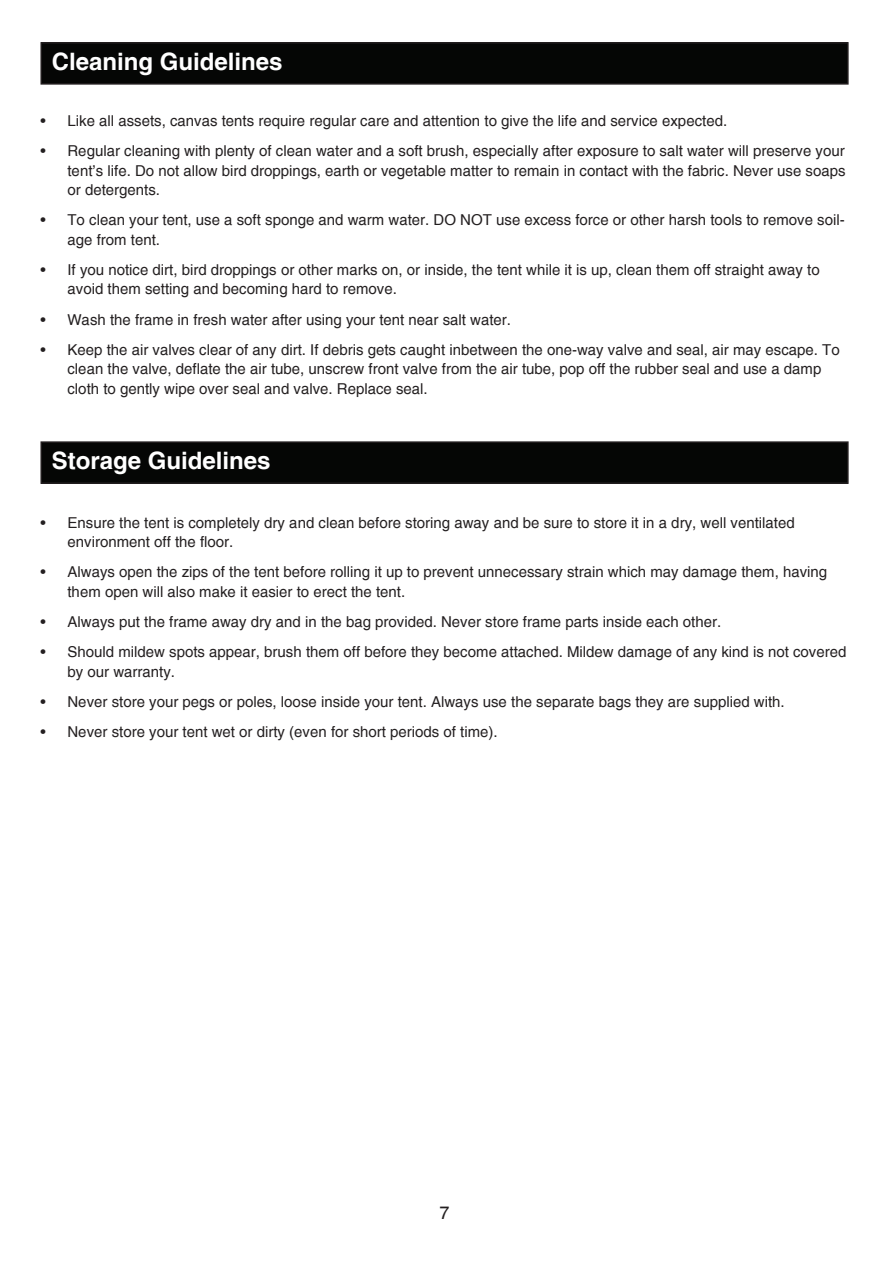
<style>
.page{position:relative;width:893px;height:1269px;background:#fff}
.page>*{position:absolute;margin:0;border:0;box-sizing:border-box;transform-origin:0 0}
.t1{font:700 24px "Helvetica";color:#fff}
.t2{font:18px "Helvetica";color:#231f20}
.t3{font:15px/19.5px "Helvetica";color:#231f20}
</style>
<div class="page">
<div style="left:41px;top:442px;width:807px;height:41px;background:#050605"></div>
<div style="left:40px;top:441px;width:808px;height:43px;border:2px solid #231f20"></div>
<div style="left:41px;top:43px;width:807px;height:41px;background:#050605"></div>
<div style="left:40px;top:42px;width:808px;height:43px;border:2px solid #231f20"></div>
<h1 class="t1" style="left:52px;top:47px;width:232px">Cleaning Guidelines</h1>
<p class="t3" style="left:40px;top:111px;width:688px">• Like all assets, canvas tents require regular care and attention to give the life and service expected.</p>
<p class="t3" style="left:67px;top:141px;width:779px;text-align:justify;text-indent:-27px">• Regular cleaning with plenty of clean water and a soft brush, especially after exposure to salt water will preserve your tent’s life. Do not allow bird droppings, earth or vegetable matter to remain in contact with the fabric. Never use soaps or detergents.</p>
<p class="t3" style="left:67px;top:210px;width:779px;text-indent:-27px">• To clean your tent, use a soft sponge and warm water. DO NOT use excess force or other harsh tools to remove soil&shy;age from tent.</p>
<p class="t3" style="left:67px;top:260px;width:754px;text-indent:-27px">• If you notice dirt, bird droppings or other marks on, or inside, the tent while it is up, clean them off straight away to avoid them setting and becoming hard to remove.</p>
<p class="t3" style="left:40px;top:310px;width:472px">• Wash the frame in fresh water after using your tent near salt water.</p>
<p class="t3" style="left:67px;top:340px;width:774px;text-indent:-27px">• Keep the air valves clear of any dirt. If debris gets caught inbetween the one-way valve and seal, air may escape. To clean the valve, deflate the air tube, unscrew front valve from the air tube, pop off the rubber seal and use a damp cloth to gently wipe over seal and valve. Replace seal.</p>
<h1 class="t1" style="left:52px;top:446px;width:220px">Storage Guidelines</h1>
<p class="t3" style="left:67px;top:512px;width:729px;text-indent:-27px">• Ensure the tent is completely dry and clean before storing away and be sure to store it in a dry, well ventilated environment off the floor.</p>
<p class="t3" style="left:67px;top:562px;width:761px;text-indent:-27px">• Always open the zips of the tent before rolling it up to prevent unnecessary strain which may damage them, having them open will also make it easier to erect the tent.</p>
<p class="t3" style="left:40px;top:612px;width:682px">• Always put the frame away dry and in the bag provided. Never store frame parts inside each other.</p>
<p class="t3" style="left:67px;top:642px;width:780px;text-indent:-27px">• Should mildew spots appear, brush them off before they become attached. Mildew damage of any kind is not covered by our warranty.</p>
<p class="t3" style="left:40px;top:692px;width:745px">• Never store your pegs or poles, loose inside your tent. Always use the separate bags they are supplied with.</p>
<p class="t3" style="left:40px;top:722px;width:459px">• Never store your tent wet or dirty (even for short periods of time).</p>
<p class="t2" style="left:439px;top:1201px;width:12px">7</p>
</div>
